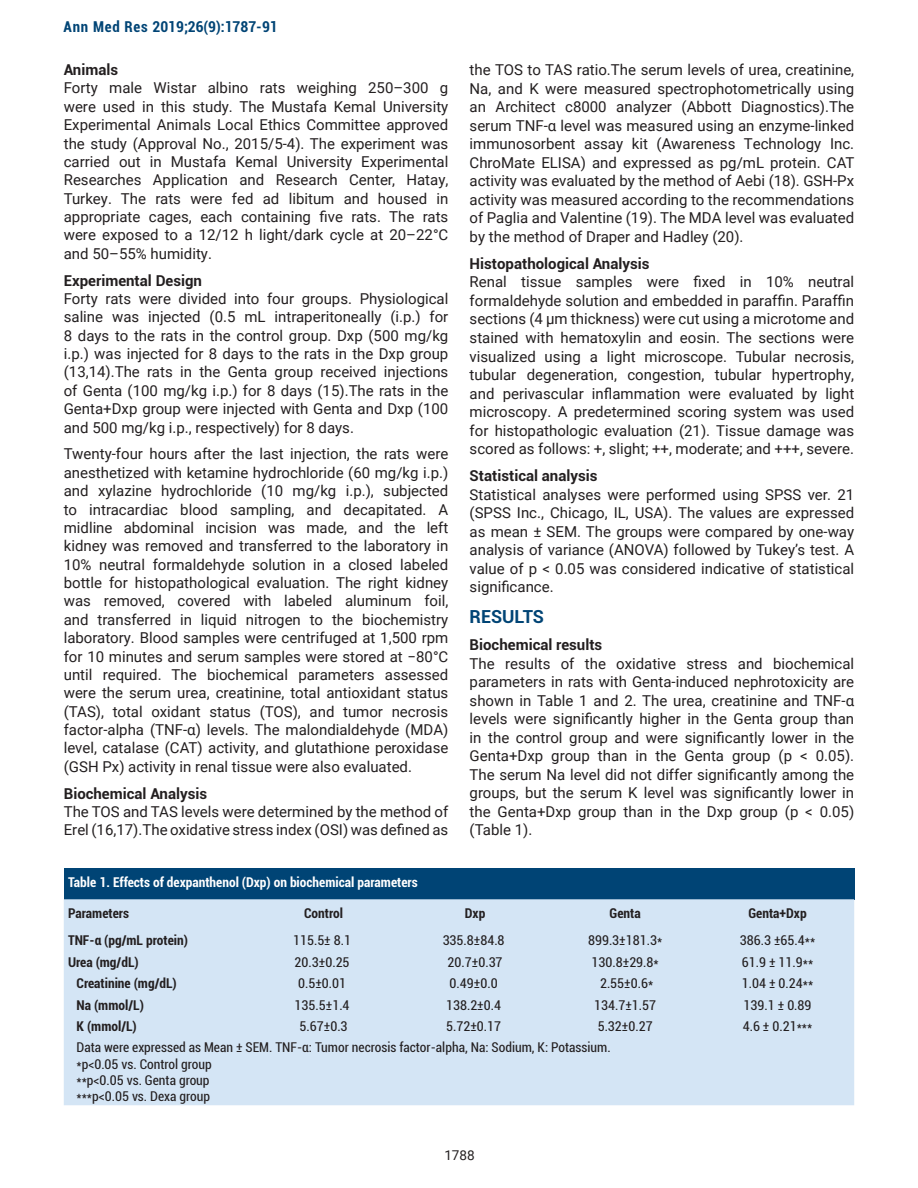
<style>
.page{position:relative;width:918px;height:1188px;background:#fff}
.page>*{position:absolute;margin:0;border:0;box-sizing:border-box;transform-origin:0 0}
._1__Başlık{font:700 18px "Roboto";color:#004475}
.t1{font:15px/18.3px "Roboto";color:#231f20;text-align:justify}
.t2{font:700 15px "Roboto";color:#231f20}
.t3{font:700 condensed 15px "Roboto";color:#004475}
.t4{font:condensed 13.5px "Roboto";color:#231f20}
.t5{font:700 condensed 13.5px "Roboto";color:#231f20}
.t6{font:700 condensed 13.5px "Roboto";color:#fff}
.t7{font:13.5px "Roboto";color:#231f20}
</style>
<div class="page">
<div style="left:64px;top:868px;width:790px;height:31px;background:#004475"></div>
<div style="left:64px;top:899px;width:790px;height:206px;background:#d4e5f5"></div>
<p class="t3" style="left:64px;top:16px;width:216px">Ann Med Res 2019;26(9):1787-91</p>
<p class="t2" style="left:64px;top:59px;width:56px">Animals</p>
<p class="t1" style="left:64px;top:78px;width:386px">Forty male Wistar albino rats weighing 250–300 g were used in this study. The Mustafa Kemal University Experimental Animals Local Ethics Committee approved the study (Approval No., 2015/5-4). The experiment was carried out in Mustafa Kemal University Experimental Researches Application and Research Center, Hatay, Turkey. The rats were fed ad libitum and housed in appropriate cages, each containing five rats. The rats were exposed to a 12/12 h light/dark cycle at 20–22°C and 50–55% humidity.</p>
<p class="t2" style="left:64px;top:270px;width:140px">Experimental Design</p>
<p class="t1" style="left:64px;top:289px;width:386px">Forty rats were divided into four groups. Physiological saline was injected (0.5 mL intraperitoneally (i.p.) for 8 days to the rats in the control group. Dxp (500 mg/kg i.p.) was injected for 8 days to the rats in the Dxp group (13,14).The rats in the Genta group received injections of Genta (100 mg/kg i.p.) for 8 days (15).The rats in the Genta+Dxp group were injected with Genta and Dxp (100 and 500 mg/kg i.p., respectively) for 8 days.</p>
<p class="t1" style="left:64px;top:444px;width:386px">Twenty-four hours after the last injection, the rats were anesthetized with ketamine hydrochloride (60 mg/kg i.p.) and xylazine hydrochloride (10 mg/kg i.p.), subjected to intracardiac blood sampling, and decapitated. A midline abdominal incision was made, and the left kidney was removed and transferred to the laboratory in 10% neutral formaldehyde solution in a closed labeled bottle for histopathological evaluation. The right kidney was removed, covered with labeled aluminum foil, and transferred in liquid nitrogen to the biochemistry laboratory. Blood samples were centrifuged at 1,500 rpm for 10 minutes and serum samples were stored at −80°C until required. The biochemical parameters assessed were the serum urea, creatinine, total antioxidant status (TAS), total oxidant status (TOS), and tumor necrosis factor-alpha (TNF-α) levels. The malondialdehyde (MDA) level, catalase (CAT) activity, and glutathione peroxidase (GSH Px) activity in renal tissue were also evaluated.</p>
<p class="t2" style="left:64px;top:783px;width:145px">Biochemical Analysis</p>
<p class="t1" style="left:64px;top:802px;width:386px">The TOS and TAS levels were determined by the method of<br>Erel (16,17).The oxidative stress index (OSI) was defined as</p>
<p class="t1" style="left:470px;top:60px;width:386px">the TOS to TAS ratio.The serum levels of urea, creatinine, Na, and K were measured spectrophotometrically using an Architect c8000 analyzer (Abbott Diagnostics).The serum TNF-α level was measured using an enzyme-linked immunosorbent assay kit (Awareness Technology Inc.<br>ChroMate ELISA) and expressed as pg/mL protein. CAT activity was evaluated by the method of Aebi (18). GSH-Px activity was measured according to the recommendations of Paglia and Valentine (19). The MDA level was evaluated by the method of Draper and Hadley (20).</p>
<p class="t2" style="left:470px;top:253px;width:182px">Histopathological Analysis</p>
<p class="t1" style="left:470px;top:272px;width:386px">Renal tissue samples were fixed in 10% neutral formaldehyde solution and embedded in paraffin. Paraffin sections (4 μm thickness) were cut using a microtome and stained with hematoxylin and eosin. The sections were visualized using a light microscope. Tubular necrosis, tubular degeneration, congestion, tubular hypertrophy, and perivascular inflammation were evaluated by light microscopy. A predetermined scoring system was used for histopathologic evaluation (21). Tissue damage was scored as follows: +, slight; ++, moderate; and +++, severe.</p>
<p class="t2" style="left:470px;top:465px;width:129px">Statistical analysis</p>
<p class="t1" style="left:470px;top:485px;width:386px">Statistical analyses were performed using SPSS ver. 21 (SPSS Inc., Chicago, IL, USA). The values are expressed as mean ± SEM. The groups were compared by one-way analysis of variance (ANOVA) followed by Tukey’s test. A value of p &lt; 0.05 was considered indicative of statistical significance.</p>
<p class="_1__Başlık" style="left:470px;top:604px;width:76px">RESULTS</p>
<p class="t2" style="left:470px;top:634px;width:134px">Biochemical results</p>
<p class="t1" style="left:470px;top:653px;width:386px">The results of the oxidative stress and biochemical parameters in rats with Genta-induced nephrotoxicity are shown in Table 1 and 2. The urea, creatinine and TNF-α levels were significantly higher in the Genta group than in the control group and were significantly lower in the Genta+Dxp group than in the Genta group (p &lt; 0.05).<br>The serum Na level did not differ significantly among the groups, but the serum K level was significantly lower in the Genta+Dxp group than in the Dxp group (p &lt; 0.05) (Table 1).</p>
<p class="t6" style="left:68px;top:872px;width:351px">Table 1. Effects of dexpanthenol (Dxp) on biochemical parameters</p>
<p class="t5" style="left:68px;top:904px;width:63px">Parameters</p>
<p class="t5" style="left:304px;top:904px;width:40px">Control</p>
<p class="t5" style="left:465px;top:904px;width:22px">Dxp</p>
<p class="t5" style="left:610px;top:904px;width:33px">Genta</p>
<p class="t5" style="left:748px;top:904px;width:60px">Genta+Dxp</p>
<p class="t5" style="left:68px;top:931px;width:122px">TNF-α (pg/mL protein)</p>
<p class="t4" style="left:293px;top:931px;width:59px">115.5± 8.1</p>
<p class="t4" style="left:443px;top:931px;width:63px">335.8±84.8</p>
<p class="t4" style="left:588px;top:931px;width:76px">899.3±181.3*</p>
<p class="t4" style="left:740px;top:931px;width:77px">386.3 ±65.4**</p>
<p class="t5" style="left:68px;top:952px;width:72px">Urea (mg/dL)</p>
<p class="t4" style="left:295px;top:952px;width:56px">20.3±0.25</p>
<p class="t4" style="left:448px;top:952px;width:56px">20.7±0.37</p>
<p class="t4" style="left:592px;top:952px;width:69px">130.8±29.8*</p>
<p class="t4" style="left:742px;top:952px;width:73px">61.9 ± 11.9**</p>
<p class="t5" style="left:77px;top:974px;width:102px">Creatinine (mg/dL)</p>
<p class="t4" style="left:298px;top:974px;width:50px">0.5±0.01</p>
<p class="t4" style="left:450px;top:974px;width:50px">0.49±0.0</p>
<p class="t4" style="left:600px;top:974px;width:55px">2.55±0.6*</p>
<p class="t4" style="left:742px;top:974px;width:73px">1.04 ± 0.24**</p>
<p class="t5" style="left:77px;top:995px;width:69px">Na (mmol/L)</p>
<p class="t4" style="left:295px;top:995px;width:56px">135.5±1.4</p>
<p class="t4" style="left:446px;top:995px;width:56px">138.2±0.4</p>
<p class="t4" style="left:594px;top:995px;width:63px">134.7±1.57</p>
<p class="t4" style="left:744px;top:995px;width:69px">139.1 ± 0.89</p>
<p class="t5" style="left:77px;top:1017px;width:62px">K (mmol/L)</p>
<p class="t4" style="left:300px;top:1017px;width:50px">5.67±0.3</p>
<p class="t4" style="left:446px;top:1017px;width:56px">5.72±0.17</p>
<p class="t4" style="left:598px;top:1017px;width:56px">5.32±0.27</p>
<p class="t4" style="left:743px;top:1017px;width:71px">4.6 ± 0.21***</p>
<p class="t4" style="left:77px;top:1038px;width:536px">Data were expressed as Mean ± SEM. TNF-α: Tumor necrosis factor-alpha, Na: Sodium, K: Potassium.</p>
<p class="t4" style="left:77px;top:1054px;width:137px">*p&lt;0.05 vs. Control group</p>
<p class="t4" style="left:77px;top:1071px;width:135px">**p&lt;0.05 vs. Genta group</p>
<p class="t4" style="left:77px;top:1087px;width:135px">***p&lt;0.05 vs. Dexa group</p>
<p class="t7" style="left:444px;top:1146px;width:32px">1788</p>
</div>
